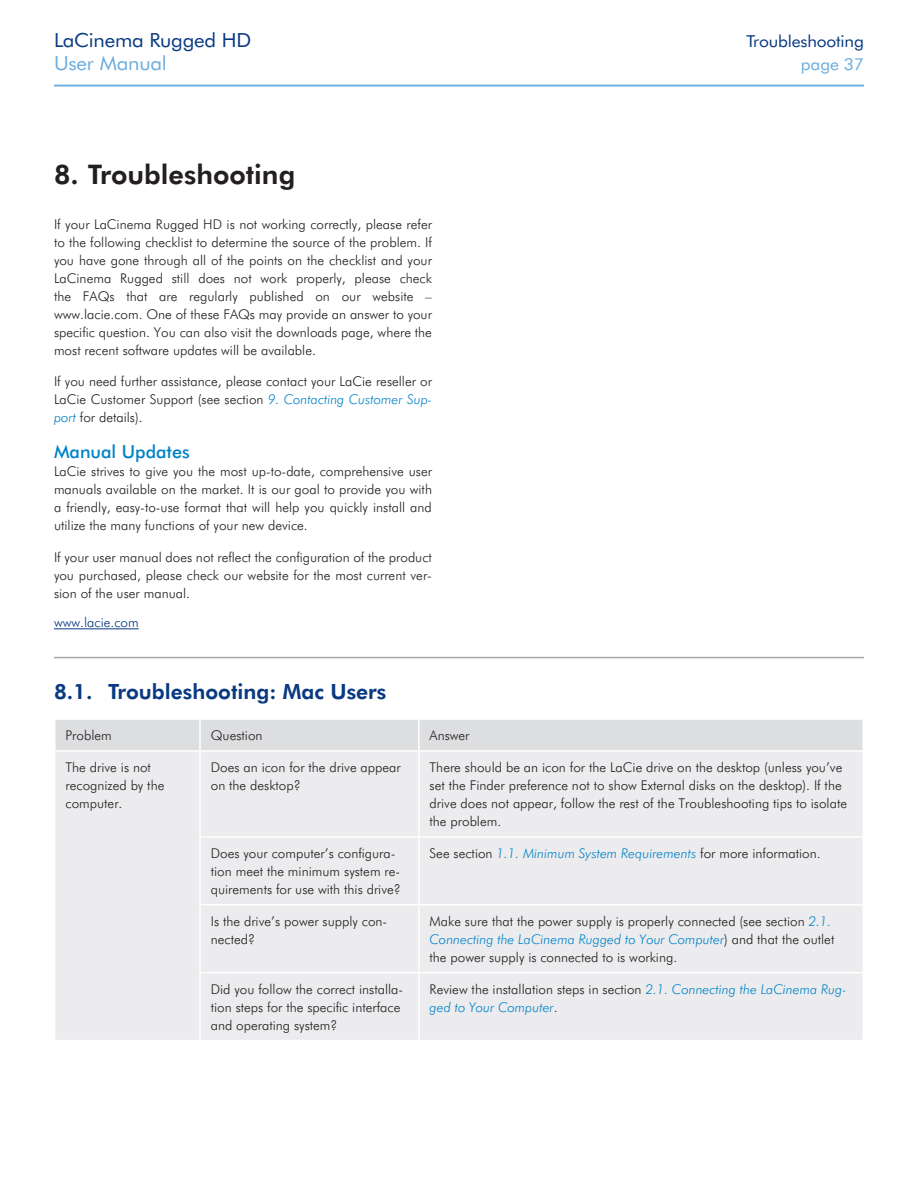
<style>
.page{position:relative;width:918px;height:1188px;background:#fff}
.page>*{position:absolute;margin:0;border:0;box-sizing:border-box;transform-origin:0 0}
._1__Heading{font:800 27px "Futura BT";color:#231f20}
._1_1_Heading{font:800 21px "Futura BT";color:#083981}
.xHeader_Line1{font:19.5px "Futura BT";letter-spacing:-.01em;color:#083981;scale:1.05 1}
.xHeader_Line2{font:19.5px "Futura BT";letter-spacing:-.01em;color:#6caddf;scale:1.05 1}
._1_1_1_Heading__no_T{font:500 18px "Futura BT";color:#0082c8}
.xHeader_Line1-2{font:16.5px "Futura BT";letter-spacing:-.01em;color:#083981;scale:1.05 1}
.xHeader_Line2-2{font:16.5px "Futura BT";letter-spacing:-.01em;color:#6caddf;scale:1.05 1}
.t1{font:300 13.5px/18px "Futura BT";color:#231f20}
.t2{font:italic 300 13.5px/18px "Futura BT";color:#0082c8}
.t3{font:300 13.5px "Futura BT";color:#083981}
.s1{font-style:italic;color:#0082c8}
.s2{font-style:normal;color:#231f20}
</style>
<div class="page">
<hr style="left:54px;top:85px;width:810px;height:1px;background:#6caddf">
<hr style="left:54px;top:629px;width:85px;height:1px;background:#083981">
<hr style="left:54px;top:657px;width:810px;height:1px;background:#a8a9ad">
<div style="left:56px;top:720px;width:806px;height:30px;background:#dddee0"></div>
<div style="left:56px;top:752px;width:806px;height:288px;background:#ececee"></div>
<hr style="left:199px;top:720px;width:2px;height:30px;background:#fff">
<hr style="left:418px;top:720px;width:2px;height:30px;background:#fff">
<hr style="left:418px;top:752px;width:2px;height:84px;background:#fff">
<hr style="left:199px;top:836px;width:220px;height:2px;background:#fff">
<hr style="left:418px;top:838px;width:2px;height:66px;background:#fff">
<hr style="left:419px;top:836px;width:445px;height:2px;background:#fff">
<hr style="left:199px;top:904px;width:220px;height:2px;background:#fff">
<hr style="left:418px;top:906px;width:2px;height:66px;background:#fff">
<hr style="left:419px;top:904px;width:445px;height:2px;background:#fff">
<hr style="left:199px;top:972px;width:220px;height:1px;background:#fff">
<hr style="left:418px;top:973px;width:2px;height:67px;background:#fff">
<hr style="left:419px;top:972px;width:445px;height:1px;background:#fff">
<hr style="left:199px;top:752px;width:2px;height:84px;background:#fff">
<hr style="left:199px;top:838px;width:2px;height:66px;background:#fff">
<hr style="left:199px;top:906px;width:2px;height:66px;background:#fff">
<hr style="left:199px;top:973px;width:2px;height:67px;background:#fff">
<p class="xHeader_Line1" style="left:54px;top:28px;width:189px">LaCinema Rugged HD</p>
<p class="xHeader_Line1-2" style="left:746px;top:31px;width:114px">Troubleshooting</p>
<p class="xHeader_Line2" style="left:54px;top:52px;width:109px">User Manual</p>
<p class="xHeader_Line2-2" style="left:801px;top:55px;width:62px">page 37</p>
<p class="_1__Heading" style="left:54px;top:158px;width:243px">8. Troubleshooting</p>
<p class="t1" style="left:54px;top:215px;width:380px;text-align:justify">If your LaCinema Rugged HD is not working correctly, please refer to the following checklist to determine the source of the problem. If you have gone through all of the points on the checklist and your LaCinema Rugged still does not work properly, please check the FAQs that are regularly published on our website – www.lacie.com. One of these FAQs may provide an answer to your specific question. You can also visit the downloads page, where the most recent software updates will be available.</p>
<p class="t1" style="left:54px;top:372px;width:379px;text-align:justify">If you need further assistance, please contact your LaCie reseller or LaCie Customer Support (see section <span class="s1">9. Contacting Customer Sup&shy;port</span> for details).</p>
<p class="_1_1_1_Heading__no_T" style="left:54px;top:441px;width:137px">Manual Updates</p>
<p class="t1" style="left:54px;top:462px;width:380px;text-align:justify">LaCie strives to give you the most up-to-date, comprehensive user manuals available on the market. It is our goal to provide you with a friendly, easy-to-use format that will help you quickly install and utilize the many functions of your new device.</p>
<p class="t1" style="left:54px;top:548px;width:380px;text-align:justify">If your user manual does not reflect the configuration of the product you purchased, please check our website for the most current ver&shy;sion of the user manual.</p>
<p class="t3" style="left:54px;top:614px;width:86px">www.lacie.com</p>
<p class="_1_1_Heading" style="left:54px;top:679px;width:334px">8.1. Troubleshooting: Mac Users</p>
<p class="t1" style="left:66px;top:726px;width:48px">Problem</p>
<p class="t1" style="left:211px;top:726px;width:53px">Question</p>
<p class="t1" style="left:430px;top:726px;width:41px">Answer</p>
<p class="t1" style="left:66px;top:758px;width:100px">The drive is not recognized by the computer.</p>
<p class="t1" style="left:211px;top:758px;width:191px">Does an icon for the drive appear on the desktop?</p>
<p class="t1" style="left:430px;top:758px;width:419px">There should be an icon for the LaCie drive on the desktop (unless you’ve set the Finder preference not to show External disks on the desktop). If the drive does not appear, follow the rest of the Troubleshooting tips to isolate the problem.</p>
<p class="t1" style="left:211px;top:844px;width:192px">Does your computer’s configura&shy;tion meet the minimum system re&shy;quirements for use with this drive?</p>
<p class="t1" style="left:430px;top:844px;width:393px">See section <span class="s1">1.1. Minimum System Requirements</span> for more information.</p>
<p class="t1" style="left:211px;top:912px;width:178px">Is the drive’s power supply con&shy;nected?</p>
<p class="t1" style="left:430px;top:912px;width:406px">Make sure that the power supply is properly connected (see section <span class="s1">2.1.<br>Connecting the LaCinema Rugged to Your Computer</span>) and that the outlet the power supply is connected to is working.</p>
<p class="t1" style="left:211px;top:980px;width:194px">Did you follow the correct installa&shy;tion steps for the specific interface and operating system?</p>
<p class="t2" style="left:430px;top:980px;width:418px"><span class="s2">Review the installation steps in section</span> 2.1. Connecting the LaCinema Rug&shy;ged to Your Computer<span class="s2">.</span></p>
</div>
